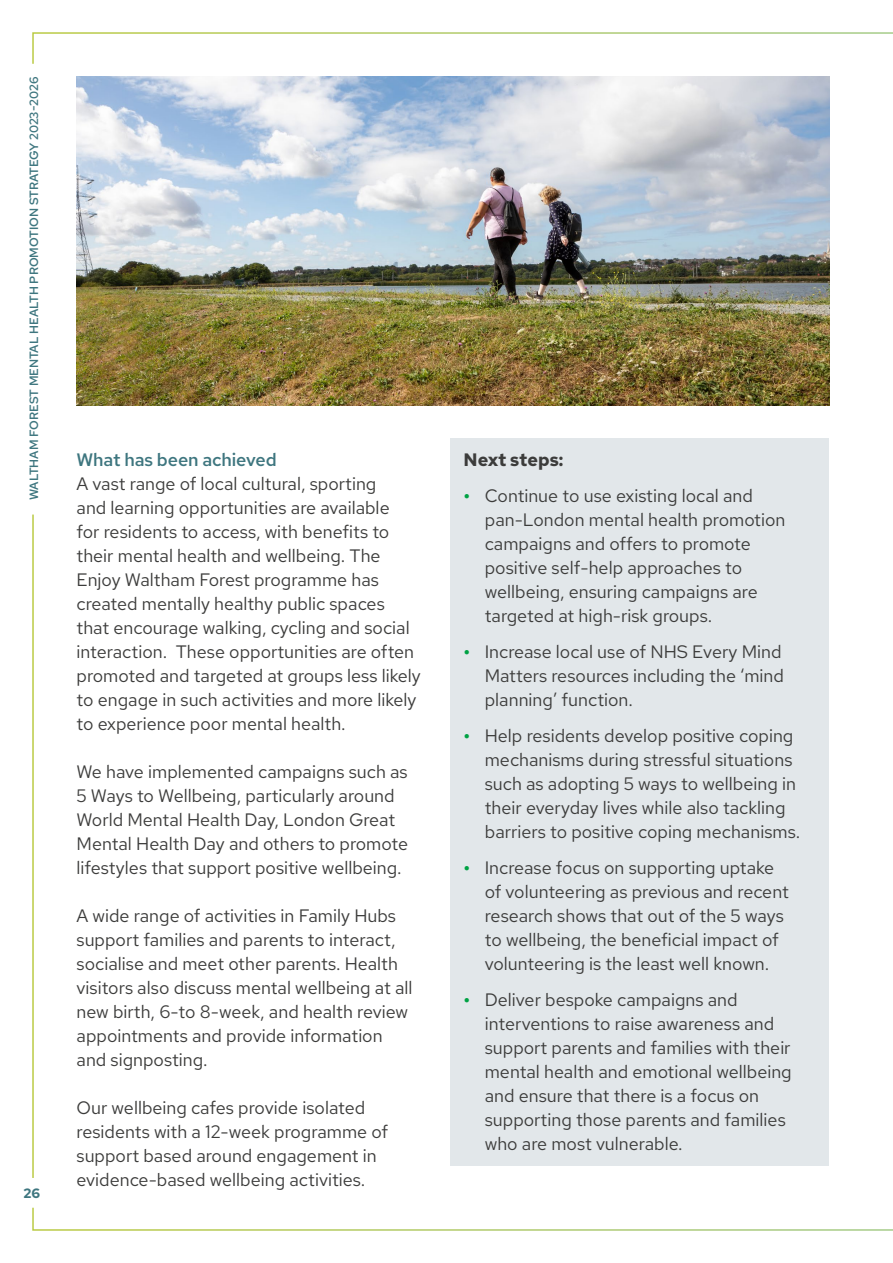
<style>
.page{position:relative;width:893px;height:1263px;background:#fff}
.page>*{position:absolute;margin:0;border:0;box-sizing:border-box;transform-origin:0 0}
.Body{font:18px/24px "Red Hat Text";color:#3c3c3b}
.Sub_Sub{font:500 18px "Red Hat Text";letter-spacing:-.005em;color:#3e767f}
.Body-2{font:700 18px "Red Hat Text";letter-spacing:-.005em;color:#3c3c3b}
.t1{font:700 13.5px "Red Hat Text";color:#3e767f}
.t2{font:600 12px "Red Hat Text";color:#3e767f}
.s1{font-weight:700;color:#00a244}
</style>
<div class="page">
<div style="left:451px;top:438px;width:378px;height:727px;background:#e2e7ea"></div>
<img style="left:77px;top:77px;width:752px;height:328px">
<svg style="left:32px;top:32px;width:861px;height:32px"></svg>
<svg style="left:32px;top:1207px;width:861px;height:24px"></svg>
<p class="t2" style="left:26px;top:500px;width:425px;rotate:-90deg">WALTHAM FOREST MENTAL HEALTH PROMOTION STRATEGY 2023-2026</p>
<p class="t1" style="left:23px;top:1184px;width:18px">26</p>
<p class="Sub_Sub" style="left:77px;top:448px;width:202px">What has been achieved</p>
<p class="Body" style="left:77px;top:472px;width:346px">A vast range of local cultural, sporting<br>and learning opportunities are available<br>for residents to access, with benefits to their mental health and wellbeing. The Enjoy Waltham Forest programme has created mentally healthy public spaces that encourage walking, cycling and social interaction. These opportunities are often promoted and targeted at groups less likely to engage in such activities and more likely to experience poor mental health.</p>
<p class="Body" style="left:77px;top:760px;width:333px">We have implemented campaigns such as 5 Ways to Wellbeing, particularly around World Mental Health Day, London Great Mental Health Day and others to promote lifestyles that support positive wellbeing.</p>
<p class="Body" style="left:77px;top:904px;width:338px">A wide range of activities in Family Hubs support families and parents to interact, socialise and meet other parents. Health visitors also discuss mental wellbeing at all new birth, 6-to 8-week, and health review appointments and provide information and signposting.</p>
<p class="Body" style="left:77px;top:1096px;width:313px">Our wellbeing cafes provide isolated residents with a 12-week programme of support based around engagement in evidence-based wellbeing activities.</p>
<p class="Body-2" style="left:463px;top:448px;width:101px">Next steps:</p>
<p class="Body" style="left:485px;top:484px;width:302px;text-indent:-21px"><span class="s1">•</span> Continue to use existing local and pan-London mental health promotion campaigns and offers to promote positive self-help approaches to wellbeing, ensuring campaigns are targeted at high-risk groups.</p>
<p class="Body" style="left:485px;top:640px;width:301px;text-indent:-21px"><span class="s1">•</span> Increase local use of NHS Every Mind<br>Matters resources including the ‘mind planning’ function.</p>
<p class="Body" style="left:485px;top:724px;width:317px;text-indent:-21px"><span class="s1">•</span> Help residents develop positive coping mechanisms during stressful situations such as adopting 5 ways to wellbeing in their everyday lives while also tackling barriers to positive coping mechanisms.</p>
<p class="Body" style="left:485px;top:856px;width:306px;text-indent:-21px"><span class="s1">•</span> Increase focus on supporting uptake of volunteering as previous and recent research shows that out of the 5 ways to wellbeing, the beneficial impact of volunteering is the least well known.</p>
<p class="Body" style="left:485px;top:988px;width:309px;text-indent:-21px"><span class="s1">•</span> Deliver bespoke campaigns and interventions to raise awareness and support parents and families with their mental health and emotional wellbeing and ensure that there is a focus on supporting those parents and families who are most vulnerable.</p>
</div>
